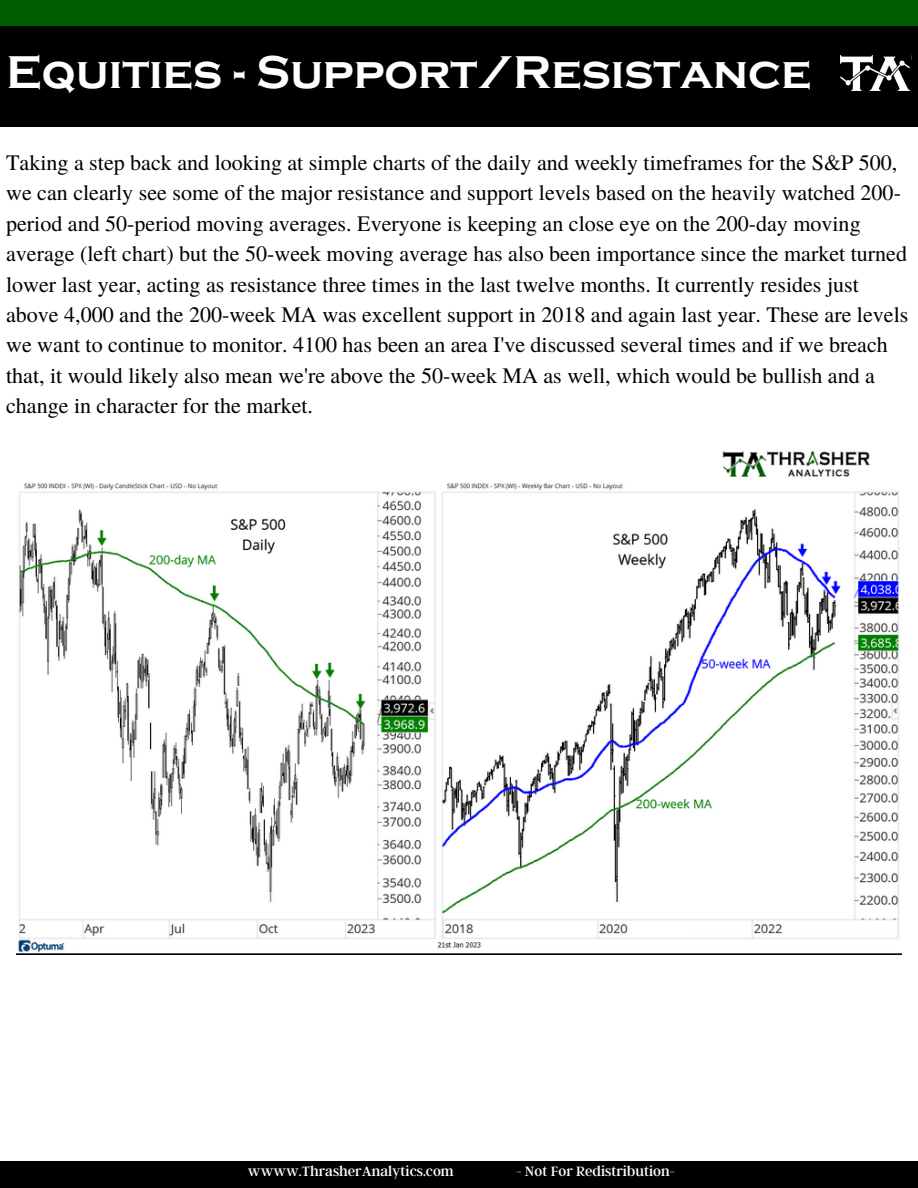
<style>
.page{position:relative;width:918px;height:1188px;background:#fff}
.page>*{position:absolute;margin:0;border:0;box-sizing:border-box;transform-origin:0 0}
.t1{font:700 47.25px "Copperplate Gothic";color:#fff}
.t2{font:22.05px/30.3px "Te X Gyre Termes";color:#000}
.t3{font:15px "Argent CF";color:#fff}
</style>
<div class="page">
<div style="left:0;top:0;width:918px;height:27px;background:#005c00"></div>
<div style="left:0;top:1162px;width:918px;height:26px;background:#000"></div>
<div style="left:0;top:26px;width:918px;height:100px;background:#000"></div>
<img style="left:840px;top:56px;width:71px;height:35px">
<img style="left:17px;top:451px;width:884px;height:503px">
<h1 class="t1" style="left:6px;top:46px;width:807px">Equities - Support/Resistance</h1>
<p class="t2" style="left:6px;top:146px;width:904px">Taking a step back and looking at simple charts of the daily and weekly timeframes for the S&amp;P 500, we can clearly see some of the major resistance and support levels based on the heavily watched 200- period and 50-period moving averages. Everyone is keeping an close eye on the 200-day moving average (left chart) but the 50-week moving average has also been importance since the market turned lower last year, acting as resistance three times in the last twelve months. It currently resides just above 4,000 and the 200-week MA was excellent support in 2018 and again last year. These are levels we want to continue to monitor. 4100 has been an area I've discussed several times and if we breach that, it would likely also mean we're above the 50-week MA as well, which would be bullish and a change in character for the market.</p>
<p class="t3" style="left:248px;top:1161px;width:207px">wwww.ThrasherAnalytics.com</p>
<p class="t3" style="left:516px;top:1161px;width:160px">- Not For Redistribution-</p>
</div>
